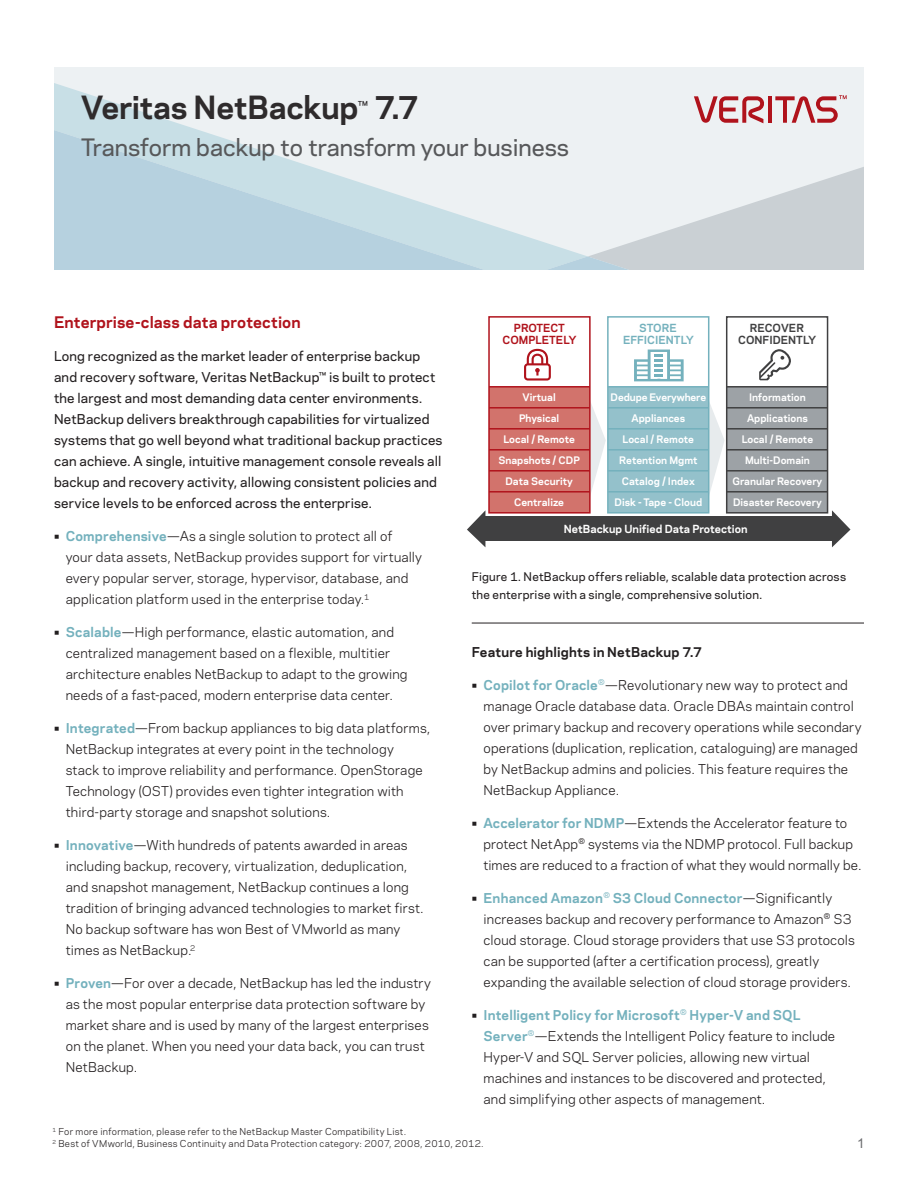
<style>
.page{position:relative;width:918px;height:1188px;background:#fff}
.page>*{position:absolute;margin:0;border:0;box-sizing:border-box;transform-origin:0 0}
.t1{font:700 30px "Polaris";letter-spacing:-.01em;color:#2e2b2c}
.t2{font:500 22.5px "Polaris";color:#57585a}
.t3{font:700 15px "Polaris";letter-spacing:.005em;color:#b0131c}
.t4{font:13.5px "Arial";color:#6c6d70}
.Main_Text{font:12.75px/21px "Polaris";letter-spacing:.015em;color:#231f20}
.t5{font:500 12.75px/21px "Polaris";letter-spacing:.015em;color:#231f20}
.Subhead_2{font:700 12.75px "Polaris";letter-spacing:.015em;color:#231f20}
.Introductory_Paragra{font:500 11.25px/18px "Polaris";letter-spacing:.02em;color:#231f20}
.t6{font:700 10.5px "Polaris";color:#fff}
.t7{font:700 10.5px/12px "Polaris";color:#404041;text-align:center}
.t8{font:700 10.5px/12px "Polaris";color:#b0131c;text-align:center}
.t9{font:700 10.5px/12px "Polaris";color:#74b1bd;text-align:center}
.t10{font:700 9.75px/21px "Polaris";color:#fff;text-align:center}
.t11{font:9px "Polaris";letter-spacing:.03em;color:#231f20}
.s1{font-weight:500;font-size:18px}
.s2{font-weight:700}
.s3{font-weight:700;color:#74b1bd}
</style>
<div class="page">
<div style="left:54px;top:68px;width:810px;height:202px;background:#edf1f3"></div>
<svg style="left:54px;top:83px;width:492px;height:187px"></svg>
<svg style="left:54px;top:130px;width:431px;height:140px"></svg>
<svg style="left:546px;top:167px;width:318px;height:103px"></svg>
<hr style="left:768px;top:96px;width:4px;height:27px;background:#b0131c">
<svg style="left:694px;top:96px;width:70px;height:27px"></svg>
<svg style="left:775px;top:95px;width:72px;height:28px"></svg>
<hr style="left:472px;top:623px;width:392px;height:1px;background:#231f20">
<svg style="left:591px;top:404px;width:15px;height:88px"></svg>
<svg style="left:709px;top:396px;width:16px;height:104px"></svg>
<div style="left:489px;top:387px;width:101px;height:126px;background:#d2736c"></div>
<div style="left:488px;top:316px;width:103px;height:198px;border:2px solid #b0131c"></div>
<hr style="left:489px;top:386px;width:101px;height:2px;background:#b0131c">
<hr style="left:489px;top:407px;width:101px;height:2px;background:#b0131c">
<hr style="left:489px;top:428px;width:101px;height:2px;background:#b0131c">
<hr style="left:489px;top:449px;width:101px;height:2px;background:#b0131c">
<hr style="left:489px;top:470px;width:101px;height:2px;background:#b0131c">
<hr style="left:489px;top:491px;width:101px;height:2px;background:#b0131c">
<div style="left:608px;top:387px;width:101px;height:126px;background:#94c1cb"></div>
<div style="left:607px;top:316px;width:102px;height:198px;border:2px solid #74b1bd"></div>
<hr style="left:608px;top:386px;width:101px;height:2px;background:#74b1bd">
<hr style="left:608px;top:407px;width:101px;height:2px;background:#74b1bd">
<hr style="left:608px;top:428px;width:101px;height:2px;background:#74b1bd">
<hr style="left:608px;top:449px;width:101px;height:2px;background:#74b1bd">
<hr style="left:608px;top:470px;width:101px;height:2px;background:#74b1bd">
<hr style="left:608px;top:491px;width:101px;height:2px;background:#74b1bd">
<div style="left:727px;top:387px;width:101px;height:126px;background:#9da2a6"></div>
<div style="left:726px;top:316px;width:102px;height:198px;border:2px solid #404041"></div>
<hr style="left:727px;top:386px;width:101px;height:2px;background:#404041">
<hr style="left:727px;top:407px;width:101px;height:2px;background:#404041">
<hr style="left:727px;top:428px;width:101px;height:2px;background:#404041">
<hr style="left:727px;top:449px;width:101px;height:2px;background:#404041">
<hr style="left:727px;top:470px;width:101px;height:2px;background:#404041">
<hr style="left:727px;top:491px;width:101px;height:2px;background:#404041">
<svg style="left:524px;top:349px;width:27px;height:32px"></svg>
<svg style="left:759px;top:349px;width:32px;height:31px"></svg>
<svg style="left:634px;top:350px;width:50px;height:31px"></svg>
<div style="left:482px;top:517px;width:351px;height:24px;background:#404041"></div>
<svg style="left:467px;top:511px;width:18px;height:36px"></svg>
<svg style="left:832px;top:510px;width:18px;height:37px"></svg>
<p class="t1" style="left:81px;top:85px;width:339px">Veritas NetBackup<span class="s1">™</span> 7.7</p>
<p class="t2" style="left:81px;top:130px;width:490px">Transform backup to transform your business</p>
<p class="t3" style="left:54px;top:311px;width:248px">Enterprise-class data protection</p>
<p class="t5" style="left:54px;top:345px;width:390px">Long recognized as the market leader of enterprise backup and recovery software, Veritas NetBackup™ is built to protect the largest and most demanding data center environments.<br>NetBackup delivers breakthrough capabilities for virtualized systems that go well beyond what traditional backup practices can achieve. A single, intuitive management console reveals all backup and recovery activity, allowing consistent policies and service levels to be enforced across the enterprise.</p>
<p class="Main_Text" style="left:66px;top:525px;width:358px;text-indent:-12px"><span class="s2">•</span> <span class="s3">Comprehensive</span>—As a single solution to protect all of your data assets, NetBackup provides support for virtually every popular server, storage, hypervisor, database, and application platform used in the enterprise today.<sup>1</sup></p>
<p class="Main_Text" style="left:66px;top:621px;width:343px;text-indent:-12px"><span class="s2">•</span> <span class="s3">Scalable</span>—High performance, elastic automation, and centralized management based on a flexible, multitier architecture enables NetBackup to adapt to the growing needs of a fast-paced, modern enterprise data center.</p>
<p class="Main_Text" style="left:66px;top:717px;width:366px;text-indent:-12px"><span class="s2">•</span> <span class="s3">Integrated</span>—From backup appliances to big data platforms, NetBackup integrates at every point in the technology stack to improve reliability and performance. OpenStorage Technology (OST) provides even tighter integration with third-party storage and snapshot solutions.</p>
<p class="Main_Text" style="left:66px;top:834px;width:360px;text-indent:-12px"><span class="s2">•</span> <span class="s3">Innovative</span>—With hundreds of patents awarded in areas including backup, recovery, virtualization, deduplication, and snapshot management, NetBackup continues a long tradition of bringing advanced technologies to market first.<br>No backup software has won Best of VMworld as many times as NetBackup.<sup>2</sup></p>
<p class="Main_Text" style="left:66px;top:972px;width:367px;text-indent:-12px"><span class="s2">•</span> <span class="s3">Proven</span>—For over a decade, NetBackup has led the industry as the most popular enterprise data protection software by market share and is used by many of the largest enterprises on the planet. When you need your data back, you can trust NetBackup.</p>
<p class="t8" style="left:503px;top:321px;width:75px">PROTECT<br>COMPLETELY</p>
<p class="t9" style="left:623px;top:321px;width:72px">STORE<br>EFFICIENTLY</p>
<p class="t7" style="left:738px;top:321px;width:79px">RECOVER<br>CONFIDENTLY</p>
<p class="t10" style="left:498px;top:386px;width:83px">Virtual<br>Physical<br>Local / Remote<br>Snapshots / CDP<br>Data Security<br>Centralize</p>
<p class="t10" style="left:733px;top:386px;width:91px">Information<br>Applications<br>Local / Remote<br>Multi-Domain<br>Granular Recovery<br>Disaster Recovery</p>
<p class="t10" style="left:611px;top:386px;width:97px">Dedupe Everywhere<br>Appliances<br>Local / Remote<br>Retention Mgmt<br>Catalog / Index<br>Disk - Tape - Cloud</p>
<p class="t6" style="left:564px;top:521px;width:185px">NetBackup Unified Data Protection</p>
<p class="Introductory_Paragra" style="left:472px;top:567px;width:376px">Figure 1. NetBackup offers reliable, scalable data protection across the enterprise with a single, comprehensive solution.</p>
<p class="Subhead_2" style="left:472px;top:642px;width:232px">Feature highlights in NetBackup 7.7</p>
<p class="Main_Text" style="left:484px;top:674px;width:380px;text-indent:-12px"><span class="s2">•</span> <span class="s3">Copilot for Oracle</span><sup>®</sup>—Revolutionary new way to protect and manage Oracle database data. Oracle DBAs maintain control over primary backup and recovery operations while secondary operations (duplication, replication, cataloguing) are managed by NetBackup admins and policies. This feature requires the NetBackup Appliance.</p>
<p class="Main_Text" style="left:483px;top:812px;width:380px;text-indent:-12px"><span class="s2">•</span> <span class="s3">Accelerator for NDMP</span>—Extends the Accelerator feature to protect NetApp<sup>®</sup> systems via the NDMP protocol. Full backup times are reduced to a fraction of what they would normally be.</p>
<p class="Main_Text" style="left:484px;top:887px;width:373px;text-indent:-12px"><span class="s2">•</span> <span class="s3">Enhanced Amazon</span><sup>®</sup> <span class="s3">S3 Cloud Connector</span>—Significantly increases backup and recovery performance to Amazon<sup>®</sup> S3 cloud storage. Cloud storage providers that use S3 protocols can be supported (after a certification process), greatly expanding the available selection of cloud storage providers.</p>
<p class="Main_Text" style="left:484px;top:1004px;width:353px;text-indent:-12px"><span class="s2">•</span> <span class="s3">Intelligent Policy for Microsoft</span><sup>®</sup> <span class="s3">Hyper-V and SQL Server</span><sup>®</sup>—Extends the Intelligent Policy feature to include Hyper-V and SQL Server policies, allowing new virtual machines and instances to be discovered and protected, and simplifying other aspects of management.</p>
<p class="t11" style="left:52px;top:1125px;width:355px"><sup>1</sup> For more information, please refer to the NetBackup Master Compatibility List.</p>
<p class="t11" style="left:52px;top:1137px;width:433px"><sup>2</sup> Best of VMworld, Business Continuity and Data Protection category: 2007, 2008, 2010, 2012.</p>
<p class="t4" style="left:857px;top:1134px;width:9px">1</p>
</div>
